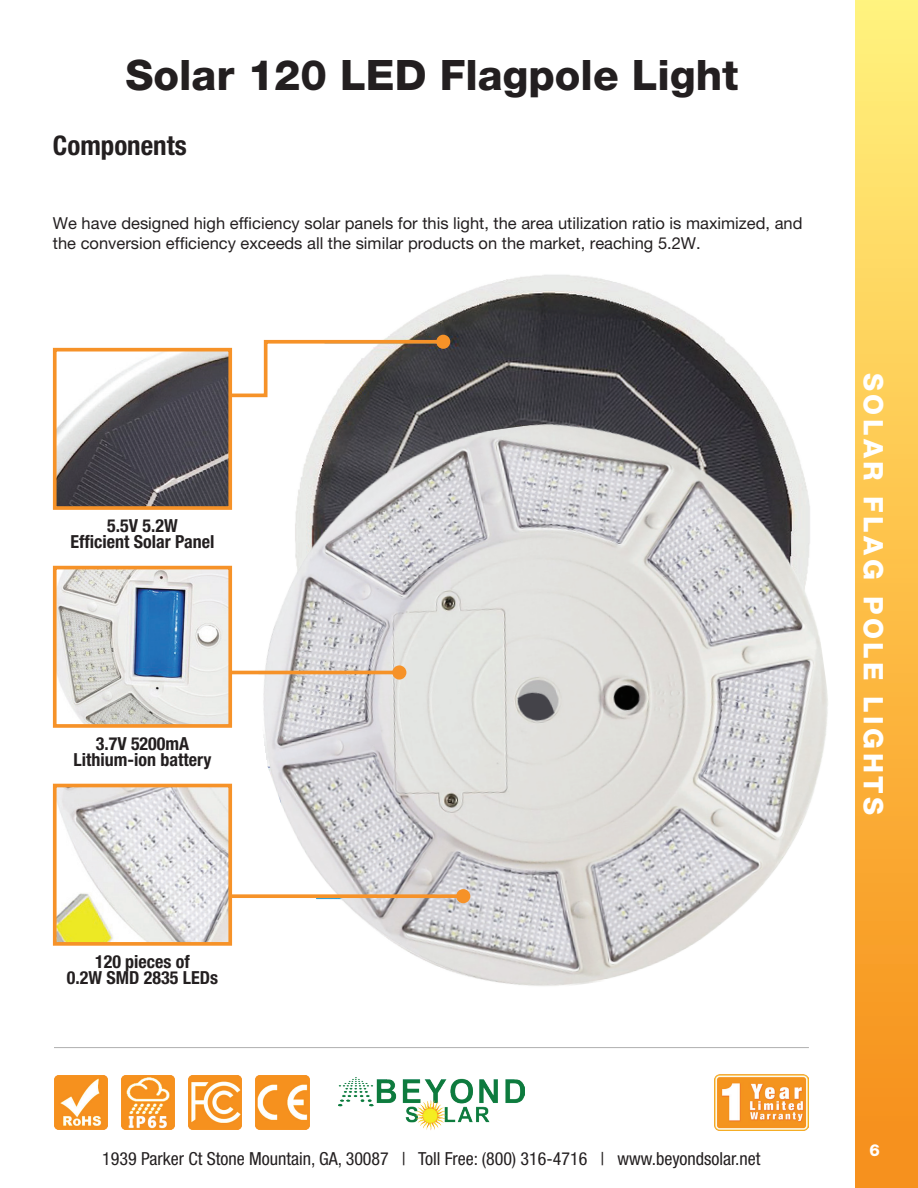
<style>
.page{position:relative;width:918px;height:1188px;background:#fff}
.page>*{position:absolute;margin:0;border:0;box-sizing:border-box;transform-origin:0 0}
.t1{font:800 42px "Helvetica Neue LT Std";color:#231f20}
.t2{font:800 27px "Helvetica Neue LT Std";letter-spacing:.13em;color:#fff}
.t3{font:700 condensed 27px "Helvetica Neue LT Pro";color:#231f20}
.t4{font:700 condensed 18px/16.5px "Helvetica Neue LT Pro";color:#231f20;text-align:center}
.t5{font:condensed 18px "Helvetica Neue LT Pro";color:#231f20}
.t6{font:16.5px/19.8px "Helvetica Neue LT Pro";color:#231f20}
.t7{font:800 16.5px "Helvetica Neue LT Std";color:#fff}
</style>
<div class="page">
<div style="left:855px;top:0;width:63px;height:1188px;background:linear-gradient(to bottom,#fff17b,#f78c16)"></div>
<img style="left:338px;top:1077px;width:187px;height:54px">
<img style="left:715px;top:1074px;width:94px;height:57px">
<img style="left:256px;top:1076px;width:53px;height:53px">
<img style="left:189px;top:1076px;width:53px;height:53px">
<img style="left:54px;top:1076px;width:53px;height:53px">
<img style="left:121px;top:1076px;width:54px;height:53px">
<img style="left:387px;top:274px;width:382px;height:116px">
<div style="left:436px;top:335px;width:14px;height:14px;background:#f69228;border-radius:50%"></div>
<img style="left:226px;top:390px;width:636px;height:632px">
<svg style="left:195px;top:338px;width:252px;height:61px"></svg>
<hr style="left:211px;top:671px;width:188px;height:3px;background:#f69228">
<div style="left:392px;top:665px;width:14px;height:15px;background:#f69228;border-radius:50%"></div>
<svg style="left:232px;top:894px;width:224px;height:4px"></svg>
<div style="left:456px;top:889px;width:14px;height:14px;background:#f69228;border-radius:50%"></div>
<img style="left:58px;top:353px;width:169px;height:152px">
<div style="left:53px;top:348px;width:179px;height:162px;border:4px solid #f69228"></div>
<img style="left:58px;top:571px;width:169px;height:152px">
<div style="left:53px;top:566px;width:179px;height:162px;border:4px solid #f69228"></div>
<img style="left:58px;top:789px;width:169px;height:152px">
<div style="left:53px;top:784px;width:179px;height:162px;border:4px solid #f69228"></div>
<hr style="left:54px;top:1047px;width:755px;height:1px;background:#afafaf">
<h1 class="t1" style="left:126px;top:50px;width:614px">Solar 120 LED Flagpole Light</h1>
<h2 class="t3" style="left:53px;top:129px;width:135px">Components</h2>
<p class="t6" style="left:53px;top:213px;width:751px">We have designed high efficiency solar panels for this light, the area utilization ratio is maximized, and the conversion efficiency exceeds all the similar products on the market, reaching 5.2W.</p>
<p class="t4" style="left:71px;top:517px;width:145px">5.5V 5.2W<br>Efficient Solar Panel</p>
<p class="t4" style="left:74px;top:735px;width:139px">3.7V 5200mA<br>Lithium-ion battery</p>
<p class="t4" style="left:67px;top:953px;width:153px">120 pieces of<br>0.2W SMD 2835 LEDs</p>
<h2 class="t2" style="left:889px;top:373px;width:444px;rotate:90deg">SOLAR FLAG POLE LIGHTS</h2>
<p class="t5" style="left:102px;top:1148px;width:660px">1939 Parker Ct Stone Mountain, GA, 30087 | Toll Free: (800) 316-4716 | www.beyondsolar.net</p>
<p class="t7" style="left:870px;top:1140px;width:12px">6</p>
</div>
